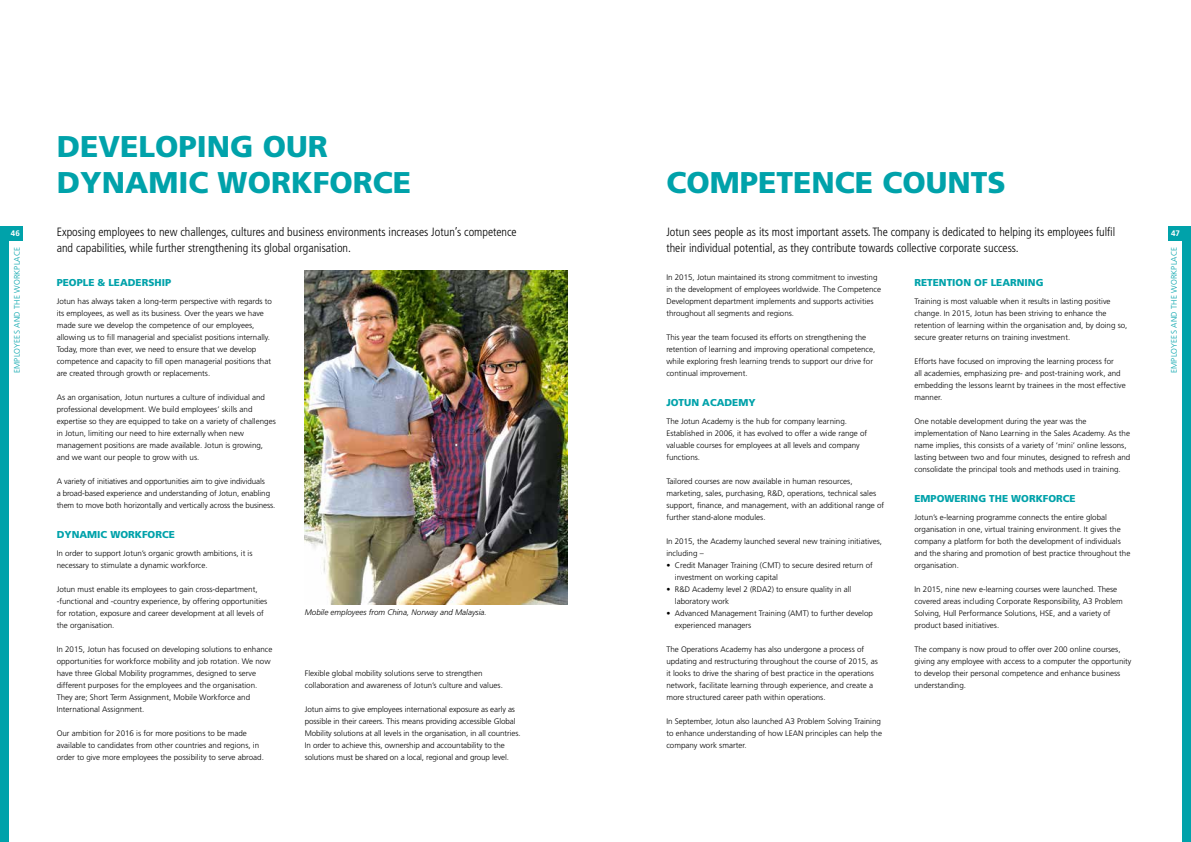
<style>
.page{position:relative;width:1191px;height:842px;background:#fff}
.page>*{position:absolute;margin:0;border:0;box-sizing:border-box;transform-origin:0 0}
.t1{font:900 30px/36px "Frutiger";color:#00a2aa}
.t2{font:300 condensed 12px/16px "Frutiger";color:#000}
.t3{font:900 10px "Frutiger";color:#00a2aa}
.t4{font:300 8px/12px "Frutiger";color:#000}
.t5{font:300 8px "Frutiger";letter-spacing:.02em;color:#00a2aa}
.t6{font:italic 300 8px "Frutiger";color:#000}
.t7{font:700 8px "Frutiger";color:#fff}
</style>
<div class="page">
<div style="left:1182px;top:227px;width:9px;height:615px;background:#00a2aa"></div>
<div style="left:1168px;top:227px;width:14px;height:14px;background:#00a2aa"></div>
<div style="left:0;top:227px;width:9px;height:615px;background:#00a2aa"></div>
<div style="left:9px;top:227px;width:14px;height:14px;background:#00a2aa"></div>
<img style="left:305px;top:270px;width:262px;height:334px">
<h1 class="t1" style="left:57px;top:128px;width:356px">DEVELOPING OUR<br>DYNAMIC WORKFORCE</h1>
<h1 class="t1" style="left:666px;top:164px;width:341px">COMPETENCE COUNTS</h1>
<h2 class="t2" style="left:57px;top:224px;width:461px">Exposing employees to new challenges, cultures and business environments increases Jotun’s competence and capabilities, while further strengthening its global organisation.</h2>
<h2 class="t2" style="left:666px;top:224px;width:450px">Jotun sees people as its most important assets. The company is dedicated to helping its employees fulfil their individual potential, as they contribute towards collective corporate success.</h2>
<p class="t7" style="left:11px;top:229px;width:10px">46</p>
<p class="t7" style="left:1171px;top:229px;width:10px">47</p>
<p class="t5" style="left:13px;top:373px;width:128px;rotate:-90deg">EMPLOYEES AND THE WORKPLACE</p>
<p class="t5" style="left:1169px;top:373px;width:128px;rotate:-90deg">EMPLOYEES AND THE WORKPLACE</p>
<p class="t4" style="left:666px;top:272px;width:216px">In 2015, Jotun maintained its strong commitment to investing in the development of employees worldwide. The Competence Development department implements and supports activities throughout all segments and regions.</p>
<p class="t4" style="left:666px;top:332px;width:210px">This year the team focused its efforts on strengthening the retention of learning and improving operational competence, while exploring fresh learning trends to support our drive for continual improvement.</p>
<p class="t3" style="left:666px;top:397px;width:91px">JOTUN ACADEMY</p>
<p class="t4" style="left:666px;top:416px;width:202px">The Jotun Academy is the hub for company learning.<br>Established in 2006, it has evolved to offer a wide range of valuable courses for employees at all levels and company functions.</p>
<p class="t4" style="left:666px;top:476px;width:219px">Tailored courses are now available in human resources, marketing, sales, purchasing, R&amp;D, operations, technical sales support, finance, and management, with an additional range of further stand-alone modules.</p>
<p class="t4" style="left:666px;top:536px;width:217px">In 2015, the Academy launched several new training initiatives, including –</p>
<p class="t4" style="left:675px;top:560px;width:199px;text-indent:-9px">• Credit Manager Training (CMT) to secure desired return of investment on working capital</p>
<p class="t4" style="left:675px;top:584px;width:178px;text-indent:-9px">• R&amp;D Academy level 2 (RDA2) to ensure quality in all laboratory work</p>
<p class="t4" style="left:675px;top:608px;width:199px;text-indent:-9px">• Advanced Management Training (AMT) to further develop experienced managers</p>
<p class="t4" style="left:666px;top:644px;width:213px">The Operations Academy has also undergone a process of updating and restructuring throughout the course of 2015, as it looks to drive the sharing of best practice in the operations network, facilitate learning through experience, and create a more structured career path within operations.</p>
<p class="t4" style="left:666px;top:716px;width:217px">In September, Jotun also launched A3 Problem Solving Training to enhance understanding of how LEAN principles can help the company work smarter.</p>
<p class="t3" style="left:57px;top:277px;width:116px">PEOPLE &amp; LEADERSHIP</p>
<p class="t4" style="left:57px;top:296px;width:217px">Jotun has always taken a long-term perspective with regards to its employees, as well as its business. Over the years we have made sure we develop the competence of our employees, allowing us to fill managerial and specialist positions internally.<br>Today, more than ever, we need to ensure that we develop competence and capacity to fill open managerial positions that are created through growth or replacements.</p>
<p class="t4" style="left:57px;top:392px;width:220px">As an organisation, Jotun nurtures a culture of individual and professional development. We build employees’ skills and expertise so they are equipped to take on a variety of challenges in Jotun, limiting our need to hire externally when new management positions are made available. Jotun is growing, and we want our people to grow with us.</p>
<p class="t4" style="left:57px;top:476px;width:220px">A variety of initiatives and opportunities aim to give individuals<br>a broad-based experience and understanding of Jotun, enabling them to move both horizontally and vertically across the business.</p>
<p class="t3" style="left:57px;top:529px;width:120px">DYNAMIC WORKFORCE</p>
<p class="t4" style="left:57px;top:548px;width:197px">In order to support Jotun’s organic growth ambitions, it is necessary to stimulate a dynamic workforce.</p>
<p class="t4" style="left:57px;top:584px;width:212px">Jotun must enable its employees to gain cross-department, -functional and -country experience, by offering opportunities for rotation, exposure and career development at all levels of the organisation.</p>
<p class="t4" style="left:57px;top:644px;width:217px">In 2015, Jotun has focused on developing solutions to enhance opportunities for workforce mobility and job rotation. We now have three Global Mobility programmes, designed to serve different purposes for the employees and the organisation.<br>They are; Short Term Assignment, Mobile Workforce and International Assignment.</p>
<p class="t4" style="left:57px;top:728px;width:209px">Our ambition for 2016 is for more positions to be made available to candidates from other countries and regions, in order to give more employees the possibility to serve abroad.</p>
<p class="t3" style="left:914px;top:277px;width:130px">RETENTION OF LEARNING</p>
<p class="t4" style="left:914px;top:296px;width:214px">Training is most valuable when it results in lasting positive change. In 2015, Jotun has been striving to enhance the retention of learning within the organisation and, by doing so, secure greater returns on training investment.</p>
<p class="t4" style="left:914px;top:356px;width:213px">Efforts have focused on improving the learning process for<br>all academies, emphasizing pre- and post-training work, and embedding the lessons learnt by trainees in the most effective manner.</p>
<p class="t4" style="left:914px;top:416px;width:217px">One notable development during the year was the implementation of Nano Learning in the Sales Academy. As the name implies, this consists of a variety of ‘mini’ online lessons, lasting between two and four minutes, designed to refresh and consolidate the principal tools and methods used in training.</p>
<p class="t3" style="left:914px;top:493px;width:163px">EMPOWERING THE WORKFORCE</p>
<p class="t4" style="left:914px;top:512px;width:217px">Jotun’s e-learning programme connects the entire global organisation in one, virtual training environment. It gives the company a platform for both the development of individuals and the sharing and promotion of best practice throughout the organisation.</p>
<p class="t4" style="left:914px;top:584px;width:210px">In 2015, nine new e-learning courses were launched. These covered areas including Corporate Responsibility, A3 Problem Solving, Hull Performance Solutions, HSE, and a variety of product based initiatives.</p>
<p class="t4" style="left:914px;top:644px;width:218px">The company is now proud to offer over 200 online courses, giving any employee with access to a computer the opportunity to develop their personal competence and enhance business understanding.</p>
<p class="t6" style="left:305px;top:607px;width:183px">Mobile employees from China, Norway and Malaysia.</p>
<p class="t4" style="left:305px;top:668px;width:199px">Flexible global mobility solutions serve to strengthen collaboration and awareness of Jotun’s culture and values.</p>
<p class="t4" style="left:305px;top:704px;width:217px">Jotun aims to give employees international exposure as early as possible in their careers. This means providing accessible Global Mobility solutions at all levels in the organisation, in all countries.<br>In order to achieve this, ownership and accountability to the solutions must be shared on a local, regional and group level.</p>
</div>
